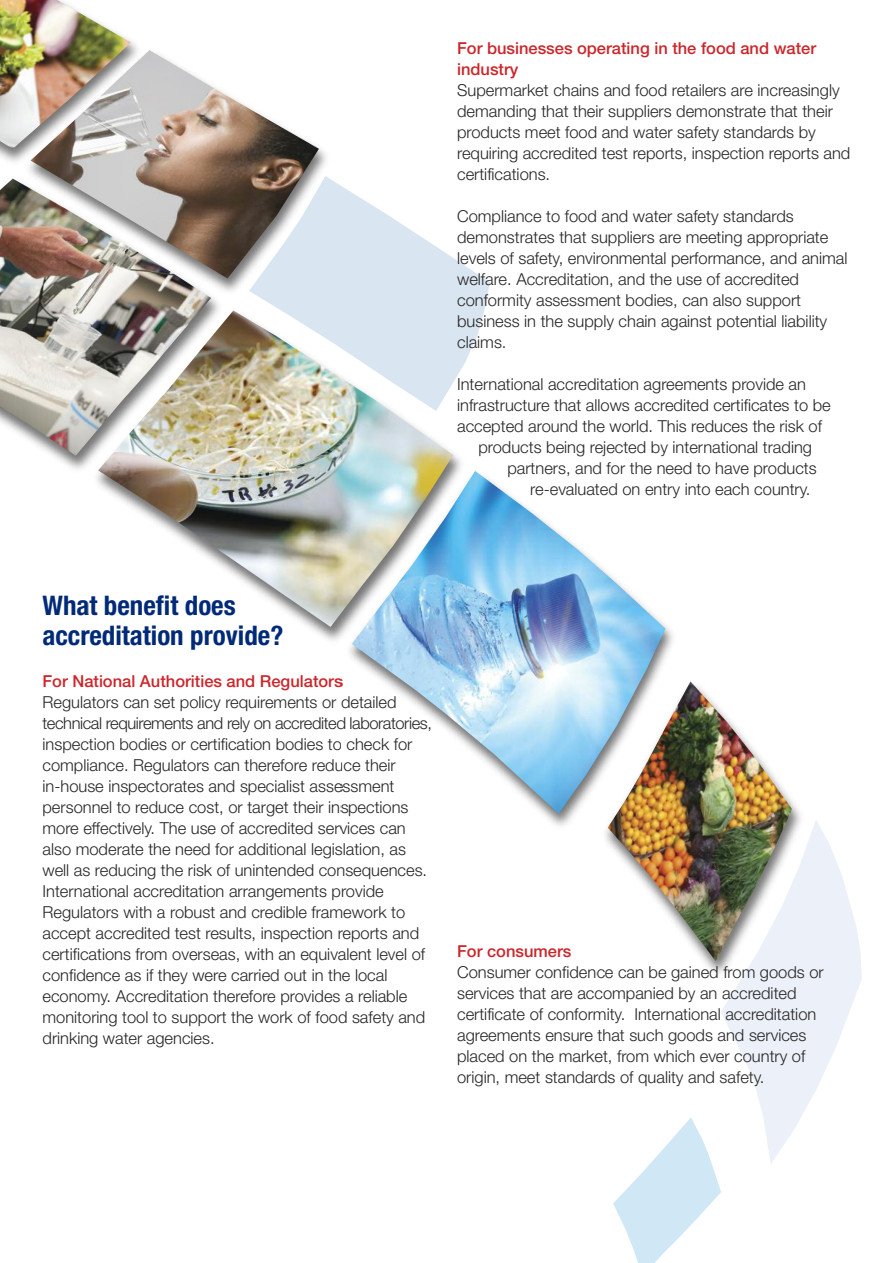
<style>
.page{position:relative;width:893px;height:1263px;background:#fff}
.page>*{position:absolute;margin:0;border:0;box-sizing:border-box;transform-origin:0 0}
.t1{font:700 condensed 27px/30px "Helvetica Neue";color:#002a78}
.t2{font:300 16.5px/21px "Helvetica Neue";color:#272627}
.t3{font:500 16.5px/21px "Helvetica Neue";color:#cc262b}
</style>
<div class="page">
<svg style="left:263px;top:182px;width:227px;height:171px;fill:#d9e5f0"></svg>
<svg style="left:613px;top:1118px;width:108px;height:145px"></svg>
<svg style="left:721px;top:820px;width:141px;height:343px;fill:#ecf0f8"></svg>
<img style="left:0;top:0;width:131px;height:149px">
<img style="left:20px;top:45px;width:314px;height:254px">
<img style="left:31px;top:50px;width:288px;height:229px">
<img style="left:12px;top:174px;width:215px;height:296px">
<img style="left:0;top:179px;width:211px;height:277px">
<img style="left:88px;top:306px;width:381px;height:335px">
<img style="left:98px;top:310px;width:355px;height:317px">
<img style="left:341px;top:466px;width:332px;height:360px">
<img style="left:352px;top:471px;width:313px;height:342px">
<img style="left:598px;top:677px;width:210px;height:305px">
<img style="left:608px;top:681px;width:184px;height:280px">
<p class="t3" style="left:457px;top:39px;width:360px">For businesses operating in the food and water industry</p>
<p class="t2" style="left:457px;top:81px;width:395px">Supermarket chains and food retailers are increasingly demanding that their suppliers demonstrate that their products meet food and water safety standards by requiring accredited test reports, inspection reports and certifications.</p>
<p class="t2" style="left:457px;top:207px;width:392px">Compliance to food and water safety standards demonstrates that suppliers are meeting appropriate levels of safety, environmental performance, and animal welfare. Accreditation, and the use of accredited conformity assessment bodies, can also support business in the supply chain against potential liability claims.</p>
<p class="t2" style="left:457px;top:375px;width:350px">International accreditation agreements provide an</p>
<p class="t2" style="left:457px;top:396px;width:375px">infrastructure that allows accredited certificates to be</p>
<p class="t2" style="left:457px;top:417px;width:366px">accepted around the world. This reduces the risk of</p>
<p class="t2" style="left:478px;top:438px;width:335px">products being rejected by international trading</p>
<p class="t2" style="left:507px;top:459px;width:311px">partners, and for the need to have products</p>
<p class="t2" style="left:530px;top:480px;width:282px">re-evaluated on entry into each country.</p>
<h1 class="t1" style="left:43px;top:592px;width:242px">What benefit does accreditation provide?</h1>
<p class="t3" style="left:43px;top:672px;width:302px">For National Authorities and Regulators</p>
<p class="t2" style="left:43px;top:693px;width:391px">Regulators can set policy requirements or detailed technical requirements and rely on accredited laboratories, inspection bodies or certification bodies to check for compliance. Regulators can therefore reduce their in-house inspectorates and specialist assessment personnel to reduce cost, or target their inspections more effectively. The use of accredited services can also moderate the need for additional legislation, as well as reducing the risk of unintended consequences.<br>International accreditation arrangements provide Regulators with a robust and credible framework to accept accredited test results, inspection reports and certifications from overseas, with an equivalent level of confidence as if they were carried out in the local economy. Accreditation therefore provides a reliable monitoring tool to support the work of food safety and drinking water agencies.</p>
<p class="t3" style="left:457px;top:942px;width:116px">For consumers</p>
<p class="t2" style="left:457px;top:963px;width:368px">Consumer confidence can be gained from goods or services that are accompanied by an accredited certificate of conformity. International accreditation agreements ensure that such goods and services placed on the market, from which ever country of origin, meet standards of quality and safety.</p>
</div>
